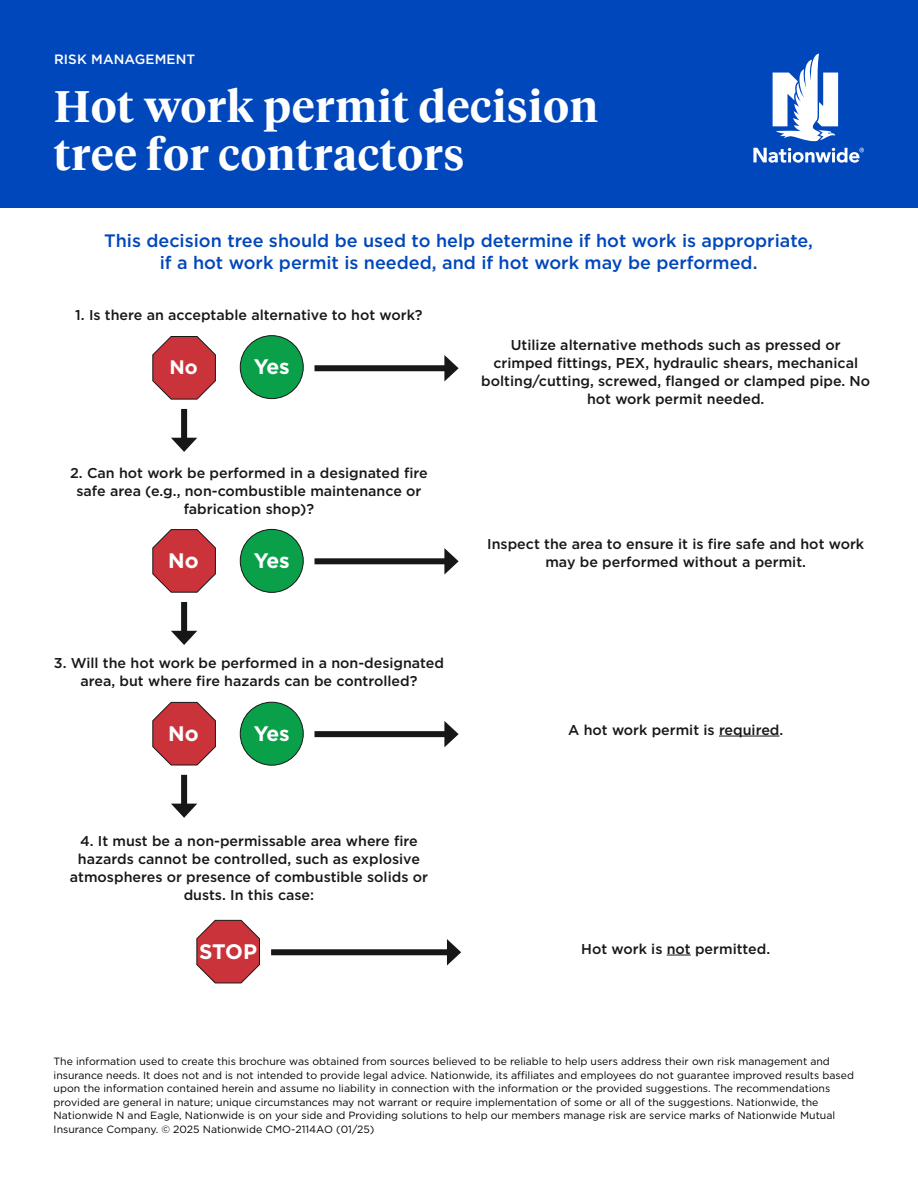
<style>
.page{position:relative;width:918px;height:1188px;background:#fff}
.page>*{position:absolute;margin:0;border:0;box-sizing:border-box;transform-origin:0 0}
.t1{font:600 43.95px/48px "Tiempos Headline";letter-spacing:.02em;color:#fff}
.bulleted_list_pg_1{font:700 21px "Gotham";color:#fff}
.bulleted_list_pg_1-2{font:700 19.5px "Gotham";color:#fff}
.t2{font:500 18px/21px "Gotham";color:#0047bb;text-align:center}
.bulleted_list_pg_1-3{font:500 14.25px/18px "Gotham";color:#171717;text-align:center}
.t3{font:500 13.5px "Gotham";letter-spacing:.01em;color:#fff}
.disclosure{font:10.5px/13.5px "Gotham";color:#000}
</style>
<div class="page">
<svg style="left:152px;top:336px;width:64px;height:63px"></svg>
<svg style="left:152px;top:529px;width:64px;height:64px"></svg>
<svg style="left:152px;top:702px;width:64px;height:63px"></svg>
<svg style="left:197px;top:920px;width:63px;height:63px;background:#cb5359"></svg>
<div style="left:0;top:0;width:918px;height:207px;background:#0047bb"></div>
<svg style="left:753px;top:53px;width:111px;height:110px"></svg>
<div style="left:240px;top:529px;width:63px;height:63px;background:#0aa04a;border-radius:50%"></div>
<div style="left:240px;top:529px;width:63px;height:64px;border:1px solid #171717;border-radius:50%"></div>
<div style="left:240px;top:336px;width:63px;height:63px;background:#0aa04a;border-radius:50%"></div>
<div style="left:240px;top:335px;width:63px;height:64px;border:1px solid #171717;border-radius:50%"></div>
<div style="left:240px;top:702px;width:63px;height:63px;background:#0aa04a;border-radius:50%"></div>
<div style="left:240px;top:702px;width:63px;height:63px;border:1px solid #171717;border-radius:50%"></div>
<hr style="left:719px;top:736px;width:61px;height:1px;background:#171717">
<svg style="left:667px;top:955px;width:24px;height:1px"></svg>
<div style="left:181px;top:409px;width:6px;height:34px;background:#171717"></div>
<svg style="left:171px;top:438px;width:26px;height:14px"></svg>
<div style="left:181px;top:602px;width:6px;height:34px;background:#171717"></div>
<svg style="left:171px;top:631px;width:26px;height:14px"></svg>
<div style="left:181px;top:775px;width:6px;height:34px;background:#171717"></div>
<svg style="left:171px;top:804px;width:26px;height:14px"></svg>
<div style="left:315px;top:365px;width:135px;height:6px;background:#171717"></div>
<svg style="left:444px;top:355px;width:15px;height:26px"></svg>
<div style="left:315px;top:558px;width:135px;height:6px;background:#171717"></div>
<svg style="left:444px;top:548px;width:15px;height:27px"></svg>
<div style="left:315px;top:731px;width:135px;height:6px;background:#171717"></div>
<svg style="left:444px;top:721px;width:15px;height:26px"></svg>
<div style="left:271px;top:949px;width:181px;height:6px;background:#171717"></div>
<svg style="left:447px;top:939px;width:14px;height:26px"></svg>
<p class="t3" style="left:54px;top:51px;width:143px">RISK MANAGEMENT</p>
<p class="t1" style="left:54px;top:80px;width:545px">Hot work permit decision tree for contractors</p>
<p class="t2" style="left:104px;top:230px;width:710px">This decision tree should be used to help determine if hot work is appropriate, if a hot work permit is needed, and if hot work may be performed.</p>
<p class="bulleted_list_pg_1-3" style="left:75px;top:306px;width:349px">1. Is there an acceptable alternative to hot work?</p>
<p class="bulleted_list_pg_1-2" style="left:169px;top:354px;width:30px">No</p>
<p class="bulleted_list_pg_1" style="left:254px;top:353px;width:38px">Yes</p>
<p class="bulleted_list_pg_1-3" style="left:481px;top:336px;width:390px">Utilize alternative methods such as pressed or crimped fittings, PEX, hydraulic shears, mechanical bolting/cutting, screwed, flanged or clamped pipe. No hot work permit needed.</p>
<p class="bulleted_list_pg_1-3" style="left:70px;top:463px;width:359px">2. Can hot work be performed in a designated fire safe area (e.g., non-combustible maintenance or fabrication shop)?</p>
<p class="bulleted_list_pg_1" style="left:168px;top:547px;width:32px">No</p>
<p class="bulleted_list_pg_1" style="left:254px;top:547px;width:38px">Yes</p>
<p class="bulleted_list_pg_1-3" style="left:487px;top:534px;width:379px">Inspect the area to ensure it is fire safe and hot work may be performed without a permit.</p>
<p class="bulleted_list_pg_1-3" style="left:54px;top:654px;width:392px">3. Will the hot work be performed in a non-designated area, but where fire hazards can be controlled?</p>
<p class="bulleted_list_pg_1" style="left:168px;top:719px;width:32px">No</p>
<p class="bulleted_list_pg_1" style="left:254px;top:719px;width:38px">Yes</p>
<p class="bulleted_list_pg_1-3" style="left:568px;top:720px;width:217px">A hot work permit is required.</p>
<p class="bulleted_list_pg_1-3" style="left:70px;top:832px;width:360px">4. It must be a non-permissable area where fire hazards cannot be controlled, such as explosive atmospheres or presence of combustible solids or dusts. In this case:</p>
<p class="bulleted_list_pg_1" style="left:199px;top:937px;width:59px">STOP</p>
<p class="bulleted_list_pg_1-3" style="left:581px;top:939px;width:191px">Hot work is not permitted.</p>
<p class="disclosure" style="left:54px;top:1055px;width:802px">The information used to create this brochure was obtained from sources believed to be reliable to help users address their own risk management and insurance needs. It does not and is not intended to provide legal advice. Nationwide, its affiliates and employees do not guarantee improved results based upon the information contained herein and assume no liability in connection with the information or the provided suggestions. The recommendations provided are general in nature; unique circumstances may not warrant or require implementation of some or all of the suggestions. Nationwide, the Nationwide N and Eagle, Nationwide is on your side and Providing solutions to help our members manage risk are service marks of Nationwide Mutual Insurance Company. © 2025 Nationwide CMO-2114AO (01/25)</p>
</div>
